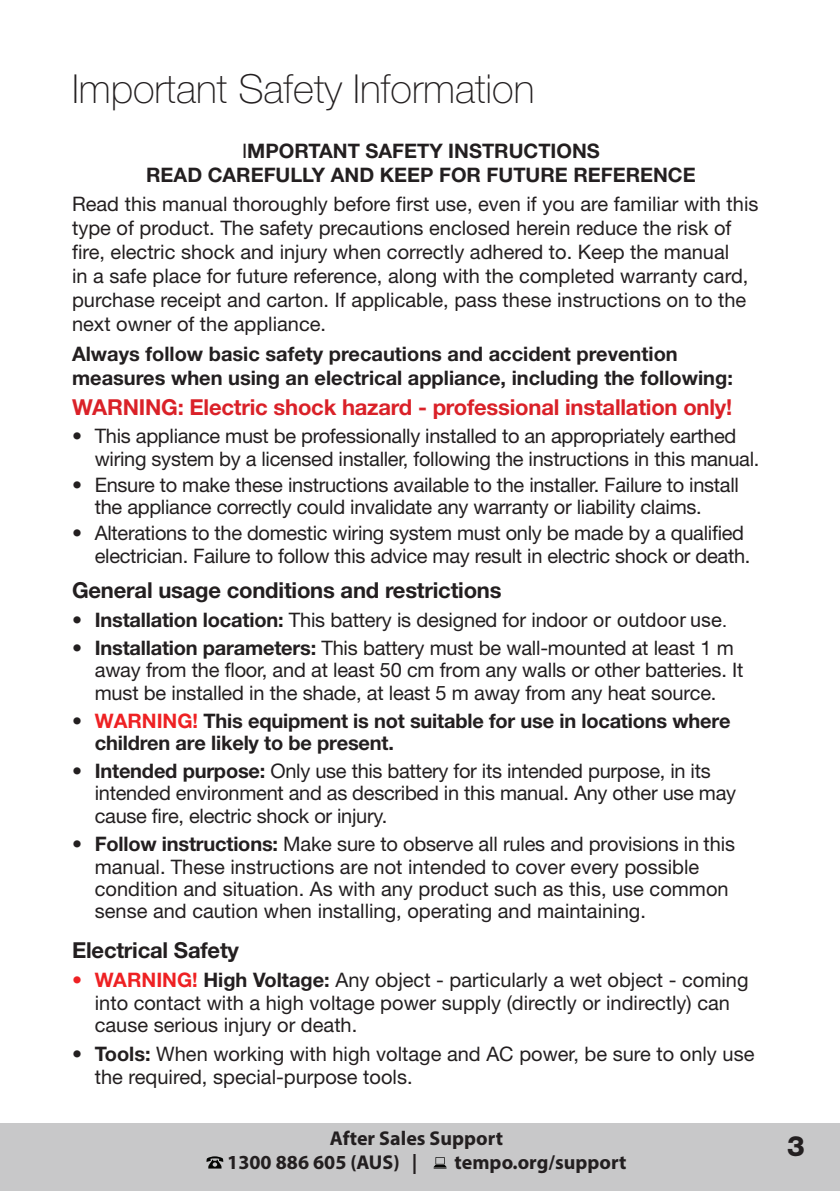
<style>
.page{position:relative;width:840px;height:1191px;background:#fff}
.page>*{position:absolute;margin:0;border:0;box-sizing:border-box;transform-origin:0 0}
.t1{font:100 40px "Helvetica Neue";color:#231f20}
.t2{font:800 28px "Helvetica Neue";color:#231f20}
.t3{font:700 22px "Helvetica Neue LT Std";letter-spacing:-.01em;color:#da2128}
.t4{font:700 22px "Helvetica Neue LT Std";letter-spacing:-.01em;color:#231f20}
.t5{font:20px/22.8px "Helvetica Neue";letter-spacing:-.01em;color:#231f20}
.t6{font:700 20px/24px "Helvetica Neue";color:#231f20;text-align:center}
.t7{font:700 20px/21.6px "Helvetica Neue LT Std";letter-spacing:-.01em;color:#231f20}
.t8{font:700 20px/24px "Myriad Pro";color:#231f20}
.s1{font-weight:400}
.s2{font-family:"Helvetica Neue LT Std";font-weight:700}
.s3{font-family:"Arial"}
.s4{font-family:"Helvetica Neue";color:#ee2123}
.s5{font-weight:700;color:#ee2123}
.s6{font-weight:700}
</style>
<div class="page">
<div style="left:0;top:1123px;width:839px;height:68px;background:#c8c8c9"></div>
<svg style="left:206px;top:1156px;width:17px;height:12px"></svg>
<svg style="left:433px;top:1157px;width:13px;height:11px"></svg>
<h1 class="t1" style="left:72px;top:66px;width:463px">Important Safety Information</h1>
<p class="t6" style="left:146px;top:138px;width:550px"><span class="s1">I</span>MPORTANT SAFETY INSTRUCTIONS<br>READ CAREFULLY AND KEEP FOR FUTURE REFERENCE</p>
<p class="t5" style="left:72px;top:192px;width:687px;line-height:24px">Read this manual thoroughly before first use, even if you are familiar with this type of product. The safety precautions enclosed herein reduce the risk of fire, electric shock and injury when correctly adhered to. Keep the manual<br>in a safe place for future reference, along with the completed warranty card, purchase receipt and carton. If applicable, pass these instructions on to the next owner of the appliance.</p>
<p class="t6" style="left:72px;top:341px;width:662px;text-align:left">Always follow basic safety precautions and accident prevention measures when using an electrical appliance, including the following:</p>
<p class="t3" style="left:72px;top:393px;width:661px">WARNING: Electric shock hazard - professional installation only!</p>
<p class="t5" style="left:95px;top:424px;width:665px;text-indent:-23px">• This appliance must be professionally installed to an appropriately earthed wiring system by a licensed installer, following the instructions in this manual.</p>
<p class="t5" style="left:95px;top:473px;width:645px;text-indent:-23px">• Ensure to make these instructions available to the installer. Failure to install the appliance correctly could invalidate any warranty or liability claims.</p>
<p class="t5" style="left:95px;top:521px;width:656px;text-indent:-23px">• Alterations to the domestic wiring system must only be made by a qualified electrician. Failure to follow this advice may result in electric shock or death.</p>
<p class="t4" style="left:72px;top:576px;width:431px">General usage conditions and restrictions</p>
<p class="t5" style="left:72px;top:608px;width:656px"><span class="s2">• Installation location:</span> This battery is designed for indoor <span class="s3">or outdoor use.</span></p>
<p class="t5" style="left:95px;top:636px;width:649px;line-height:22.2px;text-indent:-23px"><span class="s2">• Installation parameters:</span> This battery must be wall-mounted at least 1 m away from the floor, and at least 50 cm from any walls or other batteries. It must be installed in the shade, at least 5 m away from any heat source.</p>
<p class="t7" style="left:95px;top:709px;width:637px;text-indent:-23px">• <span class="s4">WARNING!</span> This equipment is not suitable for use in locations where children are likely to be present.</p>
<p class="t5" style="left:95px;top:759px;width:642px;line-height:22.2px;text-indent:-23px"><span class="s2">• Intended purpose:</span> Only use this battery for its intended purpose, in its intended environment and as described in this manual. Any other use may cause fire, electric shock or injury.</p>
<p class="t5" style="left:95px;top:832px;width:641px;text-indent:-23px"><span class="s2">• Follow instructions:</span> Make sure to observe all rules and provisions in this manual. These instructions are not intended to cover every possible condition and situation. As with any product such as this, use common sense and caution when installing, operating and maintaining.</p>
<p class="t4" style="left:72px;top:937px;width:168px">Electrical Safety</p>
<p class="t5" style="left:95px;top:968px;width:654px;text-indent:-23px"><span class="s5">• WARNING!</span> <span class="s6">High Voltage:</span> Any object - particularly a wet object - coming into contact with a high voltage power supply (directly or indirectly) can cause serious injury or death.</p>
<p class="t5" style="left:95px;top:1042px;width:660px;text-indent:-23px"><span class="s6">• Tools:</span> When working with high voltage and AC power, be sure to only use the required, special-purpose tools.</p>
<p class="t8" style="left:227px;top:1125px;width:277px;text-indent:102px">After Sales Support<br>1300 886 605 (AUS) |</p>
<p class="t8" style="left:454px;top:1149px;width:173px">tempo.org/support</p>
<h2 class="t2" style="left:786px;top:1129px;width:19px">3</h2>
</div>
